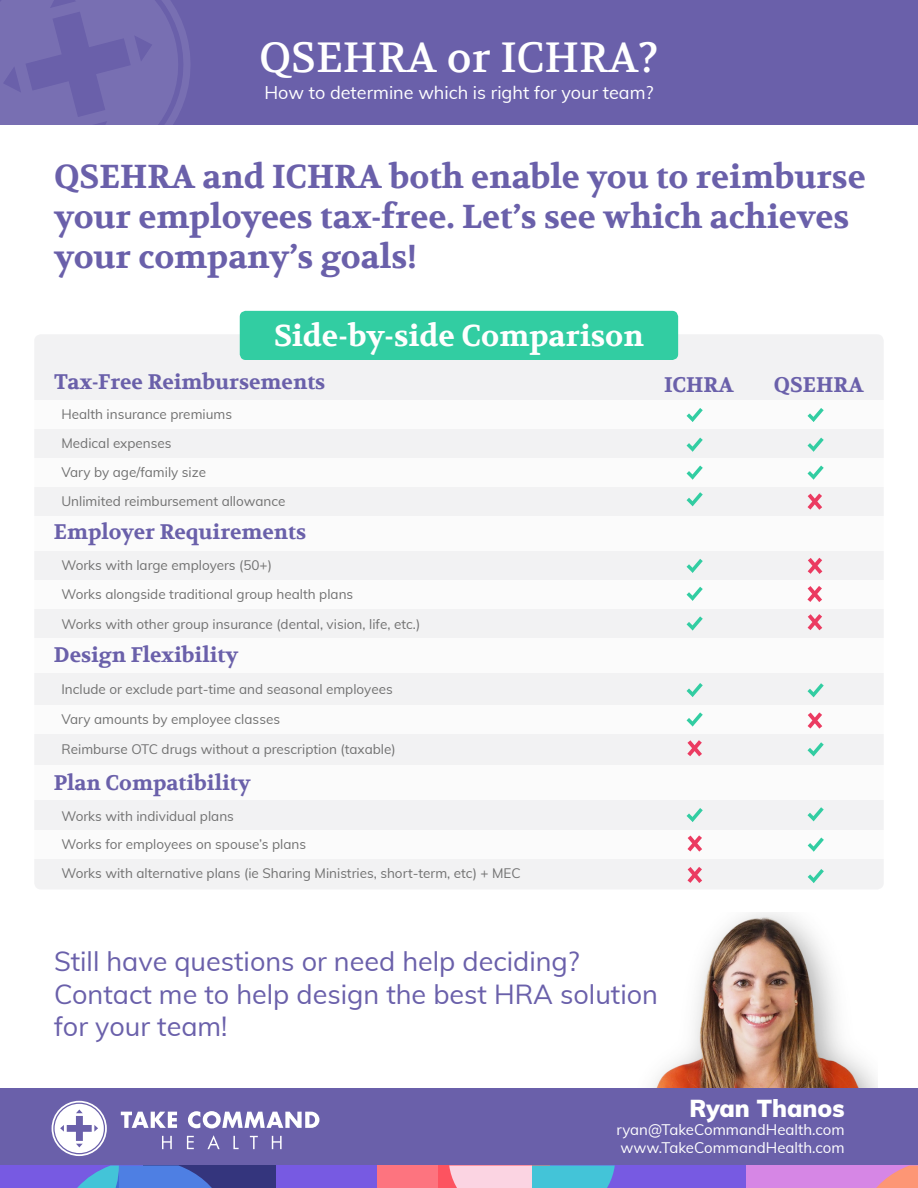
<style>
.page{position:relative;width:918px;height:1188px;background:#fff}
.page>*{position:absolute;margin:0;border:0;box-sizing:border-box;transform-origin:0 0}
.t1{font:42px "Volkhov";color:#fff}
.t2{font:700 33px/39.6px "Volkhov";color:#6a60aa}
.t3{font:700 30px "Volkhov";color:#fff}
.t4{font:27px/32.4px "Muli";color:#6a60aa}
.t5{font:900 24px "Muli";color:#fff}
.t6{font:700 21px "Volkhov";color:#6a60aa}
.t7{font:18px "Muli";color:#fff}
.t8{font:15px "Muli";color:#fff}
.t9{font:13.5px "Muli";color:#717171}
</style>
<div class="page">
<img style="left:653px;top:913px;width:225px;height:175px">
<div style="left:0;top:1088px;width:918px;height:92px;background:#6a60aa"></div>
<svg style="left:52px;top:1101px;width:55px;height:55px"></svg>
<svg style="left:121px;top:1112px;width:56px;height:16px"></svg>
<svg style="left:188px;top:1111px;width:131px;height:17px"></svg>
<svg style="left:162px;top:1136px;width:10px;height:13px"></svg>
<svg style="left:187px;top:1136px;width:7px;height:13px"></svg>
<svg style="left:207px;top:1135px;width:13px;height:14px"></svg>
<svg style="left:233px;top:1136px;width:6px;height:13px"></svg>
<svg style="left:250px;top:1136px;width:8px;height:13px"></svg>
<svg style="left:272px;top:1136px;width:10px;height:13px"></svg>
<div style="left:103px;top:1166px;width:173px;height:22px;background:#34357d"></div>
<div style="left:0;top:1166px;width:143px;height:22px;background:#775ae2"></div>
<div style="left:276px;top:1166px;width:173px;height:22px;background:#775ae2"></div>
<div style="left:377px;top:1166px;width:173px;height:22px;background:#fd5360"></div>
<div style="left:377px;top:1166px;width:61px;height:22px;background:#fd747f"></div>
<div style="left:550px;top:1166px;width:197px;height:22px;background:#775ae2"></div>
<div style="left:747px;top:1166px;width:171px;height:22px;background:#d686e5"></div>
<svg style="left:876px;top:1166px;width:42px;height:22px"></svg>
<svg style="left:449px;top:1166px;width:166px;height:22px;background:#a0c7da"></svg>
<svg style="left:77px;top:1166px;width:135px;height:22px"></svg>
<div style="left:34px;top:334px;width:850px;height:556px;background:#f2f2f3;border-radius:7px"></div>
<div style="left:28px;top:765px;width:866px;height:34px;background:#fff"></div>
<div style="left:28px;top:400px;width:866px;height:29px;background:#fff"></div>
<div style="left:33px;top:459px;width:866px;height:28px;background:#fff"></div>
<div style="left:30px;top:580px;width:866px;height:28px;background:#fff"></div>
<div style="left:28px;top:705px;width:866px;height:28px;background:#fff"></div>
<div style="left:30px;top:516px;width:866px;height:35px;background:#fff"></div>
<div style="left:29px;top:638px;width:865px;height:35px;background:#fff"></div>
<div style="left:28px;top:831px;width:866px;height:28px;background:#fff"></div>
<div style="left:240px;top:311px;width:438px;height:49px;background:#32cda2;border-radius:6px"></div>
<svg style="left:687px;top:408px;width:16px;height:14px"></svg>
<svg style="left:687px;top:438px;width:16px;height:14px"></svg>
<svg style="left:687px;top:466px;width:16px;height:14px"></svg>
<svg style="left:687px;top:492px;width:16px;height:14px"></svg>
<svg style="left:808px;top:408px;width:16px;height:14px"></svg>
<svg style="left:808px;top:438px;width:16px;height:14px"></svg>
<svg style="left:808px;top:466px;width:16px;height:14px"></svg>
<svg style="left:687px;top:559px;width:16px;height:14px"></svg>
<svg style="left:687px;top:587px;width:16px;height:14px"></svg>
<svg style="left:687px;top:616px;width:16px;height:14px"></svg>
<svg style="left:687px;top:683px;width:16px;height:14px"></svg>
<svg style="left:687px;top:712px;width:16px;height:14px"></svg>
<svg style="left:808px;top:742px;width:16px;height:14px"></svg>
<svg style="left:808px;top:683px;width:16px;height:14px"></svg>
<svg style="left:807px;top:586px;width:15px;height:16px"></svg>
<svg style="left:808px;top:614px;width:14px;height:16px"></svg>
<svg style="left:687px;top:740px;width:15px;height:16px"></svg>
<svg style="left:808px;top:712px;width:14px;height:17px"></svg>
<svg style="left:808px;top:807px;width:16px;height:14px"></svg>
<svg style="left:687px;top:835px;width:15px;height:17px"></svg>
<svg style="left:687px;top:808px;width:16px;height:14px"></svg>
<svg style="left:808px;top:838px;width:16px;height:14px"></svg>
<svg style="left:808px;top:869px;width:16px;height:14px"></svg>
<svg style="left:687px;top:867px;width:15px;height:16px"></svg>
<svg style="left:808px;top:493px;width:14px;height:17px"></svg>
<svg style="left:808px;top:558px;width:14px;height:16px"></svg>
<div style="left:1px;top:0;width:917px;height:124px;background:#6a60aa"></div>
<svg style="left:0;top:0;width:202px;height:125px"></svg>
<p class="t1" style="left:259px;top:31px;width:401px">QSEHRA or ICHRA?</p>
<p class="t7" style="left:264px;top:79px;width:390px">How to determine which is right for your team?</p>
<p class="t2" style="left:54px;top:159px;width:813px">QSEHRA and ICHRA both enable you to reimburse your employees tax-free. Let’s see which achieves your company’s goals!</p>
<p class="t3" style="left:274px;top:318px;width:371px">Side-by-side Comparison</p>
<p class="t6" style="left:54px;top:369px;width:273px">Tax-Free Reimbursements</p>
<p class="t9" style="left:61px;top:404px;width:172px">Health insurance premiums</p>
<p class="t9" style="left:61px;top:433px;width:112px">Medical expenses</p>
<p class="t9" style="left:61px;top:462px;width:146px">Vary by age/family size</p>
<p class="t9" style="left:61px;top:492px;width:226px">Unlimited reimbursement allowance</p>
<p class="t6" style="left:54px;top:519px;width:254px">Employer Requirements</p>
<p class="t9" style="left:61px;top:555px;width:212px">Works with large employers (50+)</p>
<p class="t9" style="left:61px;top:585px;width:293px">Works alongside traditional group health plans</p>
<p class="t9" style="left:61px;top:614px;width:360px">Works with other group insurance (dental, vision, life, etc.)</p>
<p class="t6" style="left:54px;top:643px;width:186px">Design Flexibility</p>
<p class="t9" style="left:61px;top:679px;width:333px">Include or exclude part-time and seasonal employees</p>
<p class="t9" style="left:61px;top:709px;width:220px">Vary amounts by employee classes</p>
<p class="t9" style="left:61px;top:739px;width:336px">Reimburse OTC drugs without a prescription (taxable)</p>
<p class="t6" style="left:54px;top:770px;width:198px">Plan Compatibility</p>
<p class="t9" style="left:61px;top:806px;width:174px">Works with individual plans</p>
<p class="t9" style="left:61px;top:835px;width:246px">Works for employees on spouse’s plans</p>
<p class="t9" style="left:61px;top:863px;width:461px">Works with alternative plans (ie Sharing Ministries, short-term, etc) + MEC</p>
<p class="t6" style="left:664px;top:372px;width:71px">ICHRA</p>
<p class="t6" style="left:774px;top:372px;width:91px">QSEHRA</p>
<p class="t4" style="left:54px;top:944px;width:606px">Still have questions or need help deciding?<br>Contact me to help design the best HRA solution for your team!</p>
<p class="t5" style="left:689px;top:1091px;width:157px">Ryan Thanos</p>
<p class="t8" style="left:617px;top:1119px;width:229px">ryan@TakeCommandHealth.com</p>
<p class="t8" style="left:620px;top:1137px;width:226px">www.TakeCommandHealth.com</p>
</div>
